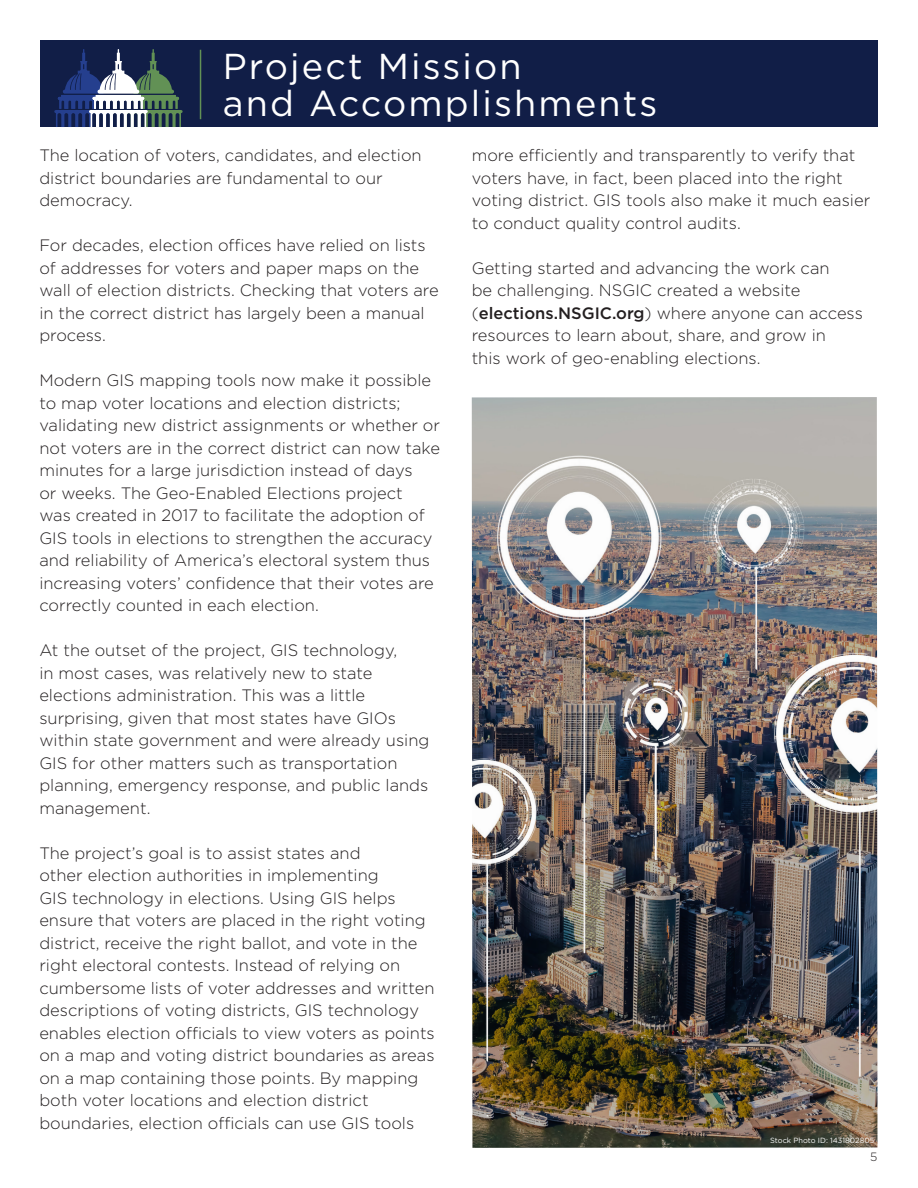
<style>
.page{position:relative;width:918px;height:1188px;background:#fff}
.page>*{position:absolute;margin:0;border:0;box-sizing:border-box;transform-origin:0 0}
.t1{font:36px "Gotham";letter-spacing:.06em;color:#fff}
.t2{font:300 16.5px/22.5px "Gotham";color:#231f20}
.t3{font:300 12px "Gotham";color:#231f20}
.t4{font:7.5px "Gotham";color:#fff}
.s1{font-weight:500}
</style>
<div class="page">
<div style="left:40px;top:40px;width:838px;height:87px;background:#111e47"></div>
<hr style="left:200px;top:50px;width:1px;height:69px;background:#629155">
<svg style="left:54px;top:49px;width:129px;height:78px"></svg>
<img style="left:472px;top:397px;width:406px;height:751px">
<p class="t1" style="left:223px;top:43px;width:301px">Project Mission</p>
<p class="t1" style="left:223px;top:80px;width:436px">and Accomplishments</p>
<p class="t2" style="left:39px;top:144px;width:384px">The location of voters, candidates, and election district boundaries are fundamental to our democracy.</p>
<p class="t2" style="left:39px;top:234px;width:401px">For decades, election offices have relied on lists of addresses for voters and paper maps on the wall of election districts. Checking that voters are in the correct district has largely been a manual process.</p>
<p class="t2" style="left:39px;top:369px;width:402px">Modern GIS mapping tools now make it possible to map voter locations and election districts; validating new district assignments or whether or not voters are in the correct district can now take minutes for a large jurisdiction instead of days<br>or weeks. The Geo-Enabled Elections project<br>was created in 2017 to facilitate the adoption of GIS tools in elections to strengthen the accuracy and reliability of America’s electoral system thus increasing voters’ confidence that their votes are correctly counted in each election.</p>
<p class="t2" style="left:39px;top:639px;width:392px">At the outset of the project, GIS technology,<br>in most cases, was relatively new to state elections administration. This was a little surprising, given that most states have GIOs within state government and were already using GIS for other matters such as transportation planning, emergency response, and public lands management.</p>
<p class="t2" style="left:39px;top:841px;width:397px">The project’s goal is to assist states and<br>other election authorities in implementing<br>GIS technology in elections. Using GIS helps ensure that voters are placed in the right voting district, receive the right ballot, and vote in the right electoral contests. Instead of relying on cumbersome lists of voter addresses and written descriptions of voting districts, GIS technology enables election officials to view voters as points on a map and voting district boundaries as areas on a map containing those points. By mapping both voter locations and election district boundaries, election officials can use GIS tools</p>
<p class="t2" style="left:472px;top:144px;width:400px">more efficiently and transparently to verify that voters have, in fact, been placed into the right voting district. GIS tools also make it much easier to conduct quality control audits.</p>
<p class="t2" style="left:472px;top:256px;width:359px">Getting started and advancing the work can</p>
<p class="t2" style="left:472px;top:279px;width:393px">be challenging. NSGIC created a website (<span class="s1">elections.NSGIC.org</span>) where anyone can access resources to learn about, share, and grow in</p>
<p class="t2" style="left:472px;top:346px;width:290px">this work of geo-enabling elections.</p>
<p class="t4" style="left:770px;top:1136px;width:106px">Stock Photo ID: 1431802805</p>
<p class="t3" style="left:870px;top:1150px;width:9px">5</p>
</div>
